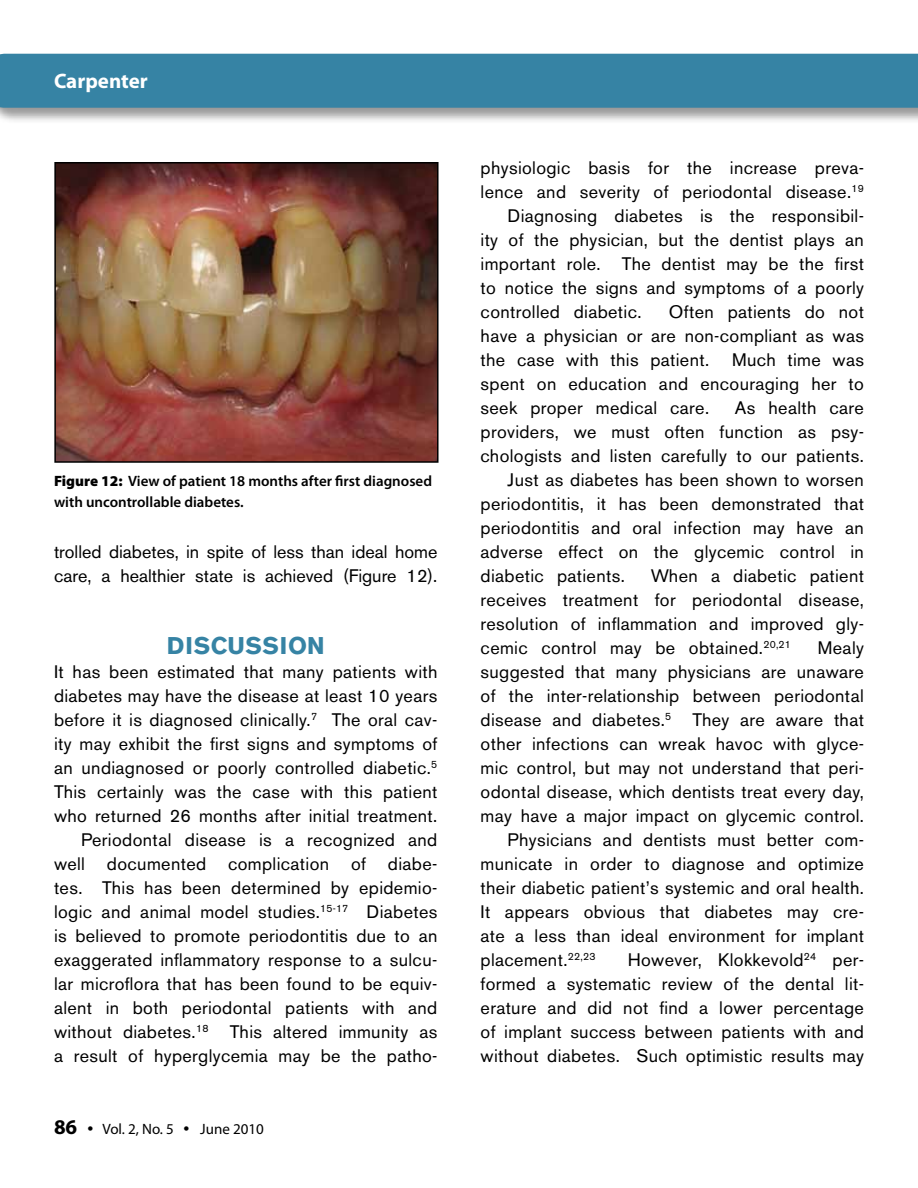
<style>
.page{position:relative;width:918px;height:1188px;background:#fff}
.page>*{position:absolute;margin:0;border:0;box-sizing:border-box;transform-origin:0 0}
.t1{font:700 24px "Akzidenz Grotesk BE";letter-spacing:.02em;color:#3683a4}
.t2{font:700 21px "Myriad Pro";color:#fff}
.t3{font:18px/24px "Akzidenz Grotesk BE";letter-spacing:.02em;color:#000;text-align:justify}
.t4{font:18px/24px "Akzidenz Grotesk BE";color:#000}
.t5{font:600 15px/21px "Myriad Pro";color:#000}
.t6{font:15px "Myriad Pro";color:#000}
.s1{font-weight:900}
.s2{font-weight:700;font-size:21px}
.s3{font-size:21px}
</style>
<div class="page">
<div style="left:0;top:54px;width:918px;height:70px;background:#000;opacity:.4"></div>
<div style="left:0;top:54px;width:918px;height:54px;background:#3683a4"></div>
<img style="left:57px;top:165px;width:379px;height:295px">
<div style="left:54px;top:162px;width:385px;height:301px;border:2px solid #000"></div>
<p class="t2" style="left:54px;top:68px;width:95px">Carpenter</p>
<p class="t5" style="left:54px;top:470px;width:380px"><span class="s1">Figure 12:</span> View of patient 18 months after first diagnosed with uncontrollable diabetes.</p>
<p class="t4" style="left:54px;top:540px;width:385px">trolled diabetes, in spite of less than ideal home care, a healthier state is achieved (Figure 12).</p>
<h1 class="t1" style="left:167px;top:632px;width:159px">DISCUSSION</h1>
<p class="t3" style="left:54px;top:660px;width:385px;text-align:right">It has been estimated that many patients with diabetes may have the disease at least 10 years before it is diagnosed clinically.<sup>7</sup> The oral cav&shy;ity may exhibit the first signs and symptoms of an undiagnosed or poorly controlled diabetic.<sup>5<br></sup>This certainly was the case with this patient who returned 26 months after initial treatment.<br>Periodontal disease is a recognized and well documented complication of diabe&shy;tes. This has been determined by epidemio&shy;logic and animal model studies.<sup>15-17</sup> Diabetes is believed to promote periodontitis due to an exaggerated inflammatory response to a sulcu&shy;lar microflora that has been found to be equiv&shy;alent in both periodontal patients with and without diabetes.<sup>18</sup> This altered immunity as a result of hyperglycemia may be the patho-</p>
<p class="t6" style="left:54px;top:1120px;width:211px"><span class="s2">86</span> <span class="s3">•</span> Vol. 2, No. 5 <span class="s3">•</span> June 2010</p>
<p class="t3" style="left:481px;top:156px;width:385px">physiologic basis for the increase preva-</p>
<p class="t3" style="left:481px;top:180px;width:385px">lence and severity of periodontal disease.<sup>19</sup></p>
<p class="t3" style="left:508px;top:204px;width:358px">Diagnosing diabetes is the responsibil-</p>
<p class="t3" style="left:481px;top:228px;width:385px">ity of the physician, but the dentist plays an</p>
<p class="t3" style="left:481px;top:252px;width:385px">important role. The dentist may be the first</p>
<p class="t3" style="left:481px;top:276px;width:385px">to notice the signs and symptoms of a poorly</p>
<p class="t3" style="left:481px;top:300px;width:162px">controlled diabetic.</p>
<p class="t3" style="left:481px;top:300px;width:385px;text-indent:188px">Often patients do not have a physician or are non-compliant as was the case with this patient.</p>
<p class="t3" style="left:481px;top:348px;width:385px;text-indent:252px">Much time was spent on education and encouraging her to seek proper medical care.</p>
<p class="t3" style="left:735px;top:396px;width:131px">As health care</p>
<p class="t3" style="left:481px;top:420px;width:385px">providers, we must often function as psy-</p>
<p class="t3" style="left:481px;top:444px;width:385px">chologists and listen carefully to our patients.</p>
<p class="t3" style="left:508px;top:468px;width:358px">Just as diabetes has been shown to worsen</p>
<p class="t3" style="left:481px;top:492px;width:385px">periodontitis, it has been demonstrated that</p>
<p class="t3" style="left:481px;top:516px;width:385px">periodontitis and oral infection may have an</p>
<p class="t3" style="left:481px;top:540px;width:385px">adverse effect on the glycemic control in</p>
<p class="t3" style="left:481px;top:564px;width:146px">diabetic patients.</p>
<p class="t3" style="left:481px;top:564px;width:385px;text-indent:170px">When a diabetic patient receives treatment for periodontal disease, resolution of inflammation and improved gly&shy;cemic control may be obtained.<sup>20,21</sup></p>
<p class="t3" style="left:818px;top:636px;width:48px">Mealy</p>
<p class="t3" style="left:481px;top:660px;width:385px">suggested that many physicians are unaware</p>
<p class="t3" style="left:481px;top:684px;width:385px">of the inter-relationship between periodontal</p>
<p class="t3" style="left:481px;top:708px;width:385px">disease and diabetes.<sup>5</sup> They are aware that</p>
<p class="t3" style="left:481px;top:732px;width:385px">other infections can wreak havoc with glyce-</p>
<p class="t3" style="left:481px;top:756px;width:385px">mic control, but may not understand that peri-</p>
<p class="t3" style="left:481px;top:780px;width:385px">odontal disease, which dentists treat every day,</p>
<p class="t3" style="left:481px;top:804px;width:385px">may have a major impact on glycemic control.</p>
<p class="t3" style="left:508px;top:828px;width:358px">Physicians and dentists must better com-</p>
<p class="t3" style="left:481px;top:852px;width:385px">municate in order to diagnose and optimize</p>
<p class="t3" style="left:481px;top:876px;width:385px">their diabetic patient’s systemic and oral health.</p>
<p class="t3" style="left:481px;top:900px;width:385px">It appears obvious that diabetes may cre-</p>
<p class="t3" style="left:481px;top:924px;width:385px">ate a less than ideal environment for implant</p>
<p class="t3" style="left:481px;top:948px;width:116px">placement.<sup>22,23</sup></p>
<p class="t3" style="left:481px;top:948px;width:385px;text-indent:147px">However, Klokkevold<sup>24</sup> per&shy;formed a systematic review of the dental lit&shy;erature and did not find a lower percentage of implant success between patients with and without diabetes. Such optimistic results may</p>
</div>
